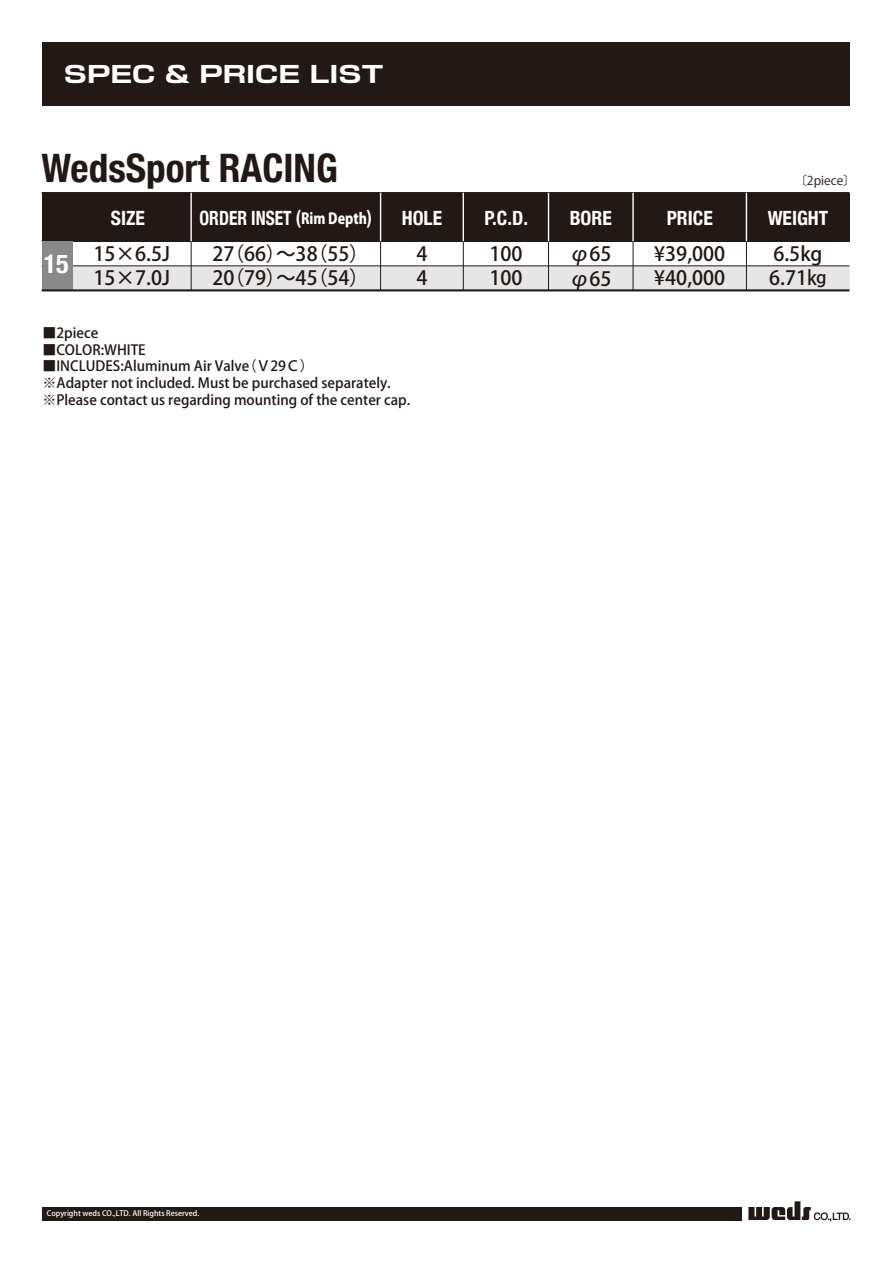
<style>
.page{position:relative;width:893px;height:1263px;background:#fff}
.page>*{position:absolute;margin:0;border:0;box-sizing:border-box;transform-origin:0 0}
.t1{font:700 condensed 39.3px "Helvetica Neue";color:#221815}
.t2{font:700 condensed 26.1px "Helvetica Neue";color:#fff}
.t3{font:700 22.95px "Shin Go Pro";color:#fff;scale:1.25 1}
.t4{font:500 19.65px/24.6px "Koz Go Pro";color:#221815}
.t5{font:700 condensed 19.65px "Helvetica Neue";color:#fff}
.t6{font:700 condensed 19.65px "Helvetica Neue";color:#fff;scale:.89 1}
.t7{font:500 13.95px/16.8px "Koz Go Pro";color:#221815}
.t8{font:12.3px "Koz Go Pro";color:#221815}
.t9{font:500 7.5px "Koz Go Pro";color:#fff}
.s1{font-family:"Koz Go Pr 6 N";font-weight:800;font-stretch:normal;font-size:15px}
</style>
<div class="page">
<div style="left:42px;top:193px;width:807px;height:48px;background:#221815"></div>
<div style="left:42px;top:266px;width:807px;height:24px;background:#e6e6e6"></div>
<hr style="left:42px;top:192px;width:807px;height:1px;background:#221815">
<hr style="left:42px;top:241px;width:807px;height:1px;background:#221815">
<hr style="left:42px;top:265px;width:807px;height:1px;background:#221815">
<hr style="left:633px;top:241px;width:1px;height:50px;background:#221815">
<hr style="left:632px;top:193px;width:2px;height:48px;background:#fff">
<hr style="left:746px;top:241px;width:1px;height:50px;background:#221815">
<hr style="left:746px;top:193px;width:1px;height:48px;background:#fff">
<hr style="left:548px;top:241px;width:1px;height:50px;background:#221815">
<hr style="left:548px;top:193px;width:1px;height:48px;background:#fff">
<hr style="left:191px;top:241px;width:1px;height:50px;background:#221815">
<hr style="left:190px;top:193px;width:2px;height:48px;background:#fff">
<hr style="left:380px;top:241px;width:1px;height:50px;background:#221815">
<hr style="left:380px;top:193px;width:1px;height:48px;background:#fff">
<hr style="left:463px;top:241px;width:1px;height:50px;background:#221815">
<hr style="left:463px;top:193px;width:1px;height:48px;background:#fff">
<div style="left:42px;top:241px;width:31px;height:50px;background:#898989"></div>
<hr style="left:42px;top:289px;width:807px;height:2px;background:#221815">
<div style="left:43px;top:1207px;width:699px;height:13px;background:#221815"></div>
<svg style="left:748px;top:1201px;width:102px;height:20px"></svg>
<div style="left:43px;top:43px;width:807px;height:63px;background:#221815"></div>
<h3 class="t3" style="left:64px;top:56px;width:257px">SPEC &amp; PRICE LIST</h3>
<h1 class="t1" style="left:42px;top:136px;width:298px">WedsSport RACING</h1>
<h2 class="t2" style="left:44px;top:242px;width:27px">15</h2>
<h3 class="t5" style="left:111px;top:202px;width:36px">SIZE</h3>
<h3 class="t4" style="left:94px;top:242px;width:78px">15×6.5J<br>15×7.0J</h3>
<h3 class="t6" style="left:200px;top:202px;width:195px">ORDER INSET (<span class="s1">Rim Depth</span>)</h3>
<h3 class="t4" style="left:212px;top:242px;width:158px">27（66）～38（55）<br>20（79）～45（54）</h3>
<h3 class="t5" style="left:402px;top:202px;width:42px">HOLE</h3>
<h3 class="t4" style="left:416px;top:242px;width:13px">4<br>4</h3>
<p class="t7" style="left:43px;top:325px;width:57px">■2piece</p>
<p class="t7" style="left:43px;top:342px;width:105px">■COLOR:WHITE</p>
<p class="t7" style="left:43px;top:359px;width:369px">■INCLUDES:Aluminum Air Valve（Ｖ29Ｃ）<br>※Adapter not included. Must be purchased separately. ※Please contact us regarding mounting of the center cap.</p>
<h3 class="t5" style="left:484px;top:202px;width:45px">P.C.D.</h3>
<h3 class="t4" style="left:489px;top:242px;width:35px">100<br>100</h3>
<h3 class="t5" style="left:570px;top:202px;width:44px">BORE</h3>
<h3 class="t4" style="left:570px;top:242px;width:43px">φ65 φ65</h3>
<h3 class="t5" style="left:667px;top:202px;width:48px">PRICE</h3>
<h3 class="t4" style="left:654px;top:242px;width:72px">¥39,000 ¥40,000</h3>
<p class="t8" style="left:795px;top:173px;width:62px">〔2piece〕</p>
<h3 class="t5" style="left:768px;top:202px;width:62px">WEIGHT</h3>
<h3 class="t4" style="left:769px;top:242px;width:59px">6.5kg<br>6.71㎏</h3>
<p class="t9" style="left:47px;top:1208px;width:154px">Copyright weds CO.,LTD. All Rights Reserved.</p>
</div>
